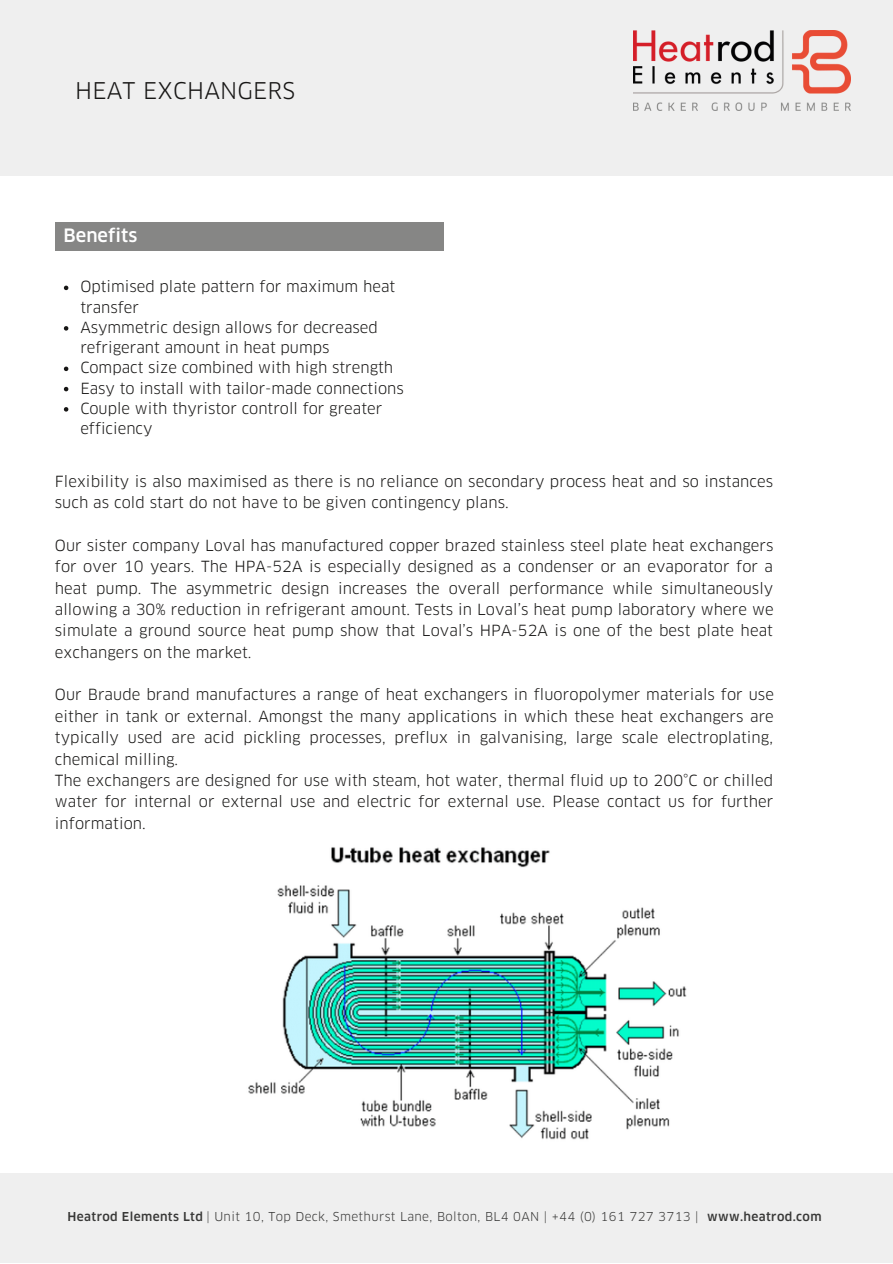
<style>
.page{position:relative;width:893px;height:1264px;background:#fff}
.page>*{position:absolute;margin:0;border:0;box-sizing:border-box;transform-origin:0 0}
.t1{font:22.5px "Clan Pro";letter-spacing:.01em;color:#171615}
.t2{font:500 18px "Clan Pro";color:#fff}
.t3{font:15px/21.3px "Clan Pro";letter-spacing:.005em;color:#171615}
.t4{font:12px "Clan Pro";letter-spacing:.03em;color:#383837}
.t5{font:500 12px "Clan Pro";letter-spacing:.03em;color:#383837}
.s1{font-weight:500}
</style>
<div class="page">
<img style="left:248px;top:847px;width:439px;height:293px">
<div style="left:0;top:1173px;width:892px;height:89px;background:#efefef"></div>
<div style="left:0;top:0;width:892px;height:176px;background:#efefef"></div>
<svg style="left:64px;top:285px;width:4px;height:5px"></svg>
<svg style="left:64px;top:326px;width:4px;height:4px"></svg>
<svg style="left:64px;top:366px;width:4px;height:5px"></svg>
<svg style="left:64px;top:387px;width:4px;height:4px"></svg>
<svg style="left:64px;top:407px;width:4px;height:4px"></svg>
<div style="left:55px;top:222px;width:388px;height:29px;background:#868685"></div>
<img style="left:633px;top:31px;width:217px;height:80px">
<p class="t1" style="left:75px;top:77px;width:221px">HEAT EXCHANGERS</p>
<p class="t2" style="left:63px;top:224px;width:75px">Benefits</p>
<p class="t3" style="left:80px;top:277px;width:316px;line-height:20.2px">Optimised plate pattern for maximum heat transfer</p>
<p class="t3" style="left:80px;top:317px;width:299px;line-height:20.2px">Asymmetric design allows for decreased refrigerant amount in heat pumps</p>
<p class="t3" style="left:80px;top:357px;width:314px">Compact size combined with high strength</p>
<p class="t3" style="left:80px;top:377px;width:325px">Easy to install with tailor-made connections</p>
<p class="t3" style="left:80px;top:398px;width:303px;line-height:20.2px">Couple with thyristor controll for greater efficiency</p>
<p class="t3" style="left:55px;top:471px;width:719px">Flexibility is also maximised as there is no reliance on secondary process heat and so instances such as cold start do not have to be given contingency plans.</p>
<p class="t3" style="left:55px;top:535px;width:720px;text-align:justify">Our sister company Loval has manufactured copper brazed stainless steel plate heat exchangers for over 10 years. The HPA-52A is especially designed as a condenser or an evaporator for a heat pump. The asymmetric design increases the overall performance while simultaneously allowing a 30% reduction in refrigerant amount. Tests in Loval’s heat pump laboratory where we simulate a ground source heat pump show that Loval’s HPA-52A is one of the best plate heat exchangers on the market.</p>
<p class="t3" style="left:55px;top:684px;width:720px;text-align:justify">Our Braude brand manufactures a range of heat exchangers in fluoropolymer materials for use either in tank or external. Amongst the many applications in which these heat exchangers are typically used are acid pickling processes, preflux in galvanising, large scale electroplating, chemical milling.</p>
<p class="t3" style="left:55px;top:770px;width:720px;text-align:justify">The exchangers are designed for use with steam, hot water, thermal fluid up to 200°C or chilled water for internal or external use and electric for external use. Please contact us for further information.</p>
<p class="t4" style="left:68px;top:1208px;width:632px"><span class="s1">Heatrod Elements Ltd</span> | Unit 10, Top Deck, Smethurst Lane, Bolton, BL4 0AN | +44 (0) 161 727 3713 |</p>
<p class="t5" style="left:707px;top:1208px;width:116px">www.heatrod.com</p>
</div>
